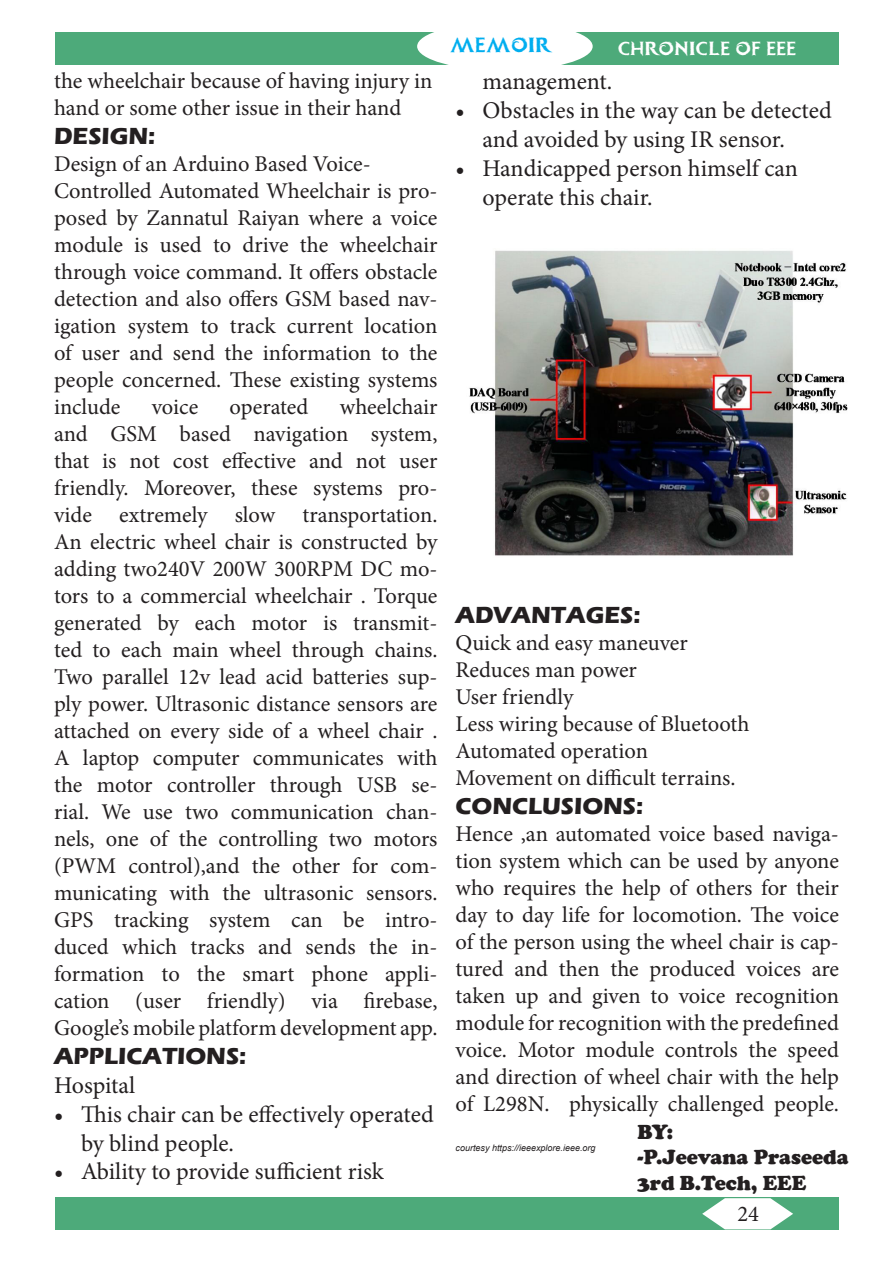
<style>
.page{position:relative;width:893px;height:1263px;background:#fff}
.page>*{position:absolute;margin:0;border:0;box-sizing:border-box;transform-origin:0 0}
.t1{font:24px/28.8px "Minion Pro";color:#231f20}
.MATTER_HEAD{font:700 24px "Eras ITC";color:#231f20}
.t2{font:22.5px/27px "Minion Pro";color:#231f20;text-align:justify}
.names{font:900 21px "Cooper";color:#231f20}
.t3{font:19.5px "Frozito";color:#00aeef}
.t4{font:18px "Frozito";color:#fff}
.COURTESY{font:italic 9px "Arial";color:#231f20}
</style>
<div class="page">
<div style="left:55px;top:32px;width:783px;height:33px;background:#4daa7a"></div>
<div style="left:417px;top:22px;width:176px;height:49px;background:#fff;border-radius:50%"></div>
<div style="left:55px;top:1197px;width:783px;height:33px;background:#4daa7a"></div>
<svg style="left:702px;top:1198px;width:91px;height:31px"></svg>
<img style="left:469px;top:250px;width:379px;height:306px">
<p class="t2" style="left:54px;top:68px;width:380px">the wheelchair because of having injury in hand or some other issue in their hand</p>
<p class="MATTER_HEAD" style="left:54px;top:122px;width:103px">DESIGN:</p>
<p class="t2" style="left:54px;top:151px;width:318px">Design of an Arduino Based Voice-</p>
<p class="t2" style="left:54px;top:178px;width:385px">Controlled Automated Wheelchair is pro&shy;posed by Zannatul Raiyan where a voice module is used to drive the wheelchair through voice command. It offers obstacle detection and also offers GSM based nav&shy;igation system to track current location of user and send the information to the people concerned. These existing systems</p>
<p class="t2" style="left:54px;top:394px;width:68px">include</p>
<p class="t2" style="left:152px;top:394px;width:48px">voice</p>
<p class="t2" style="left:230px;top:394px;width:80px">operated</p>
<p class="t2" style="left:54px;top:394px;width:385px;text-indent:286px">wheelchair and GSM based navigation system, that is not cost effective and not user friendly. Moreover, these systems pro&shy;vide extremely slow transportation.</p>
<p class="t2" style="left:54px;top:529px;width:385px">An electric wheel chair is constructed by adding two240V 200W 300RPM DC mo&shy;tors to a commercial wheelchair . Torque generated by each motor is transmit&shy;ted to each main wheel through chains.<br>Two parallel 12v lead acid batteries sup&shy;ply power. Ultrasonic distance sensors are attached on every side of a wheel chair .</p>
<p class="t2" style="left:54px;top:745px;width:385px">A laptop computer communicates with the motor controller through USB se&shy;rial. We use two communication chan&shy;nels, one of the controlling two motors (PWM control),and the other for com&shy;municating with the ultrasonic sensors.</p>
<p class="t2" style="left:54px;top:907px;width:385px">GPS tracking system can be intro&shy;duced which tracks and sends the in&shy;formation to the smart phone appli&shy;cation (user friendly) via firebase, Google’s mobile platform development app.</p>
<p class="MATTER_HEAD" style="left:54px;top:1042px;width:194px">APPLICATIONS:</p>
<p class="t1" style="left:54px;top:1071px;width:83px">Hospital</p>
<p class="t1" style="left:81px;top:1100px;width:354px;text-indent:-27px">• This chair can be effectively operated by blind people.</p>
<p class="t1" style="left:54px;top:1157px;width:331px">• Ability to provide sufficient risk</p>
<p class="t3" style="left:450px;top:37px;width:105px">MEMOIR</p>
<p class="t4" style="left:618px;top:41px;width:180px">CHRONICLE OF EEE</p>
<p class="t1" style="left:482px;top:68px;width:131px">management.</p>
<p class="t1" style="left:482px;top:96px;width:351px;text-indent:-27px">• Obstacles in the way can be detected and avoided by using IR sensor.</p>
<p class="t1" style="left:482px;top:154px;width:317px;text-indent:-27px">• Handicapped person himself can operate this chair.</p>
<p class="MATTER_HEAD" style="left:455px;top:601px;width:187px">ADVANTAGES:</p>
<p class="t2" style="left:455px;top:629px;width:234px">Quick and easy maneuver</p>
<p class="t2" style="left:455px;top:656px;width:183px">Reduces man power</p>
<p class="t2" style="left:455px;top:683px;width:119px">User friendly</p>
<p class="t2" style="left:455px;top:710px;width:296px">Less wiring because of Bluetooth</p>
<p class="t2" style="left:455px;top:737px;width:194px">Automated operation</p>
<p class="t2" style="left:455px;top:764px;width:282px">Movement on difficult terrains.</p>
<p class="MATTER_HEAD" style="left:455px;top:792px;width:189px">CONCLUSIONS:</p>
<p class="t2" style="left:455px;top:820px;width:385px">Hence ,an automated voice based naviga&shy;tion system which can be used by anyone who requires the help of others for their day to day life for locomotion. The voice of the person using the wheel chair is cap&shy;tured and then the produced voices are taken up and given to voice recognition module for recognition with the predefined voice. Motor module controls the speed and direction of wheel chair with the help of L298N. physically challenged people.</p>
<p class="names" style="left:637px;top:1120px;width:37px">BY:</p>
<p class="names" style="left:637px;top:1145px;width:213px">-P.Jeevana Praseeda</p>
<p class="names" style="left:637px;top:1170px;width:170px">3rd B.Tech, EEE</p>
<p class="COURTESY" style="left:455px;top:1141px;width:142px">courtesy https://ieeexplore.ieee.org</p>
<p class="t2" style="left:737px;top:1201px;width:23px">24</p>
</div>
